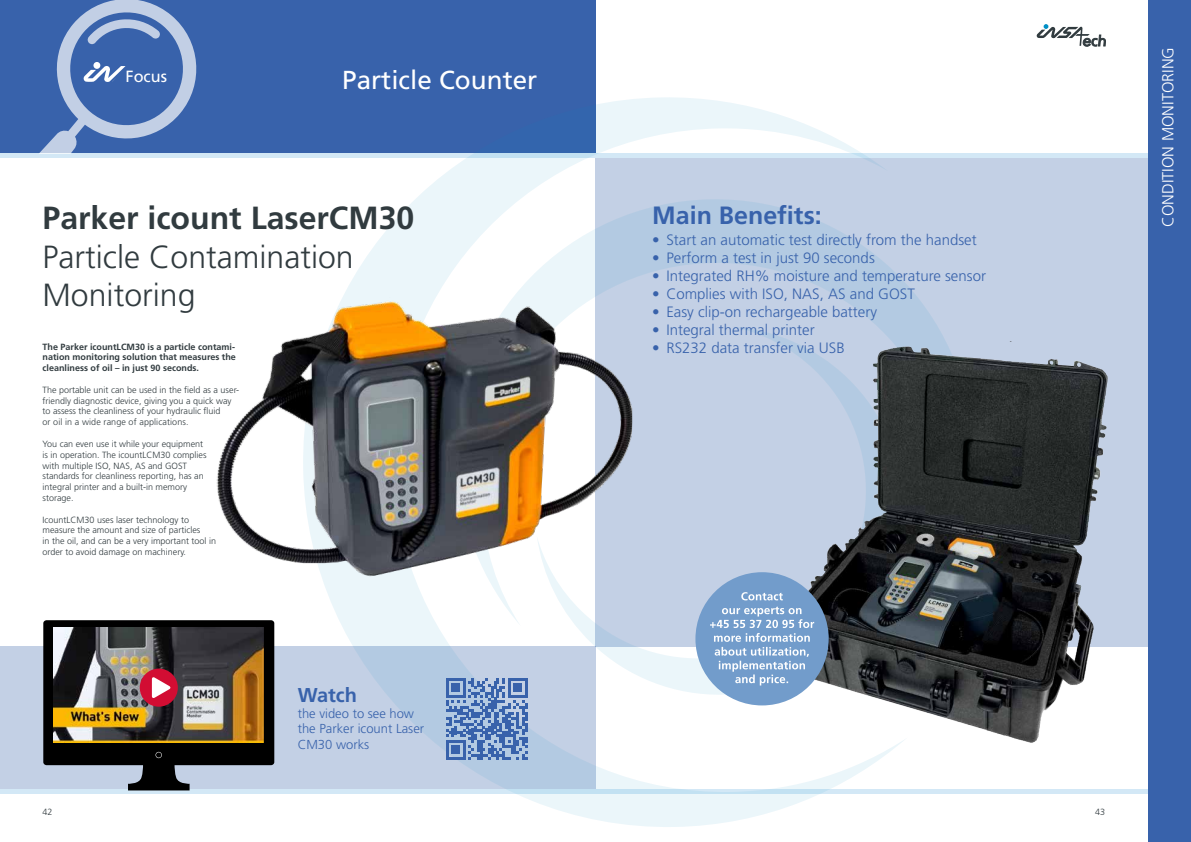
<style>
.page{position:relative;width:1191px;height:842px;background:#fff}
.page>*{position:absolute;margin:0;border:0;box-sizing:border-box;transform-origin:0 0}
.t1{font:300 32px/38.4px "Frutiger";color:#313b3f}
.t2{font:700 32px "Frutiger";color:#313b3f}
.t3{font:26px "Frutiger";color:#fff}
.t4{font:700 25px "Frutiger";color:#3862ab}
.t5{font:700 20px "Frutiger";color:#3862ab}
.t6{font:16.2px "Frutiger";color:#fff}
.t7{font:300 16px "Frutiger";color:#fff}
.t8{font:300 15px "Frutiger";color:#3862ab}
.t9{font:300 13px/15.6px "Frutiger";color:#3862ab}
.t10{font:300 9px/10.8px "Frutiger";color:#313b3f}
.t11{font:700 9px/10.8px "Frutiger";color:#313b3f;text-align:justify}
</style>
<div class="page">
<div style="left:595px;top:157px;width:596px;height:489px;background:#c3d0e5"></div>
<div style="left:0;top:0;width:595px;height:153px;background:#3862ab"></div>
<div style="left:0;top:646px;width:595px;height:143px;background:#c3d0e5"></div>
<hr style="left:0;top:153px;width:1191px;height:4px;background:#d3e8f6">
<div style="left:0;top:789px;width:1191px;height:5px;background:#d3e8f6"></div>
<div style="left:1148px;top:0;width:43px;height:842px;background:#3862ab"></div>
<svg style="left:300px;top:96px;width:607px;height:731px"></svg>
<svg style="left:455px;top:197px;width:491px;height:429px"></svg>
<svg style="left:537px;top:327px;width:375px;height:372px"></svg>
<svg style="left:446px;top:678px;width:81px;height:82px"></svg>
<svg style="left:1036px;top:24px;width:69px;height:22px"></svg>
<svg style="left:39px;top:0;width:158px;height:153px"></svg>
<img style="left:780px;top:342px;width:351px;height:412px">
<div style="left:695px;top:572px;width:133px;height:133px;background:#729ccb;border-radius:50%"></div>
<svg style="left:710px;top:606px;width:104px;height:79px"></svg>
<svg style="left:741px;top:592px;width:42px;height:8px"></svg>
<div style="left:43px;top:620px;width:231px;height:145px;background:#000;border-radius:3px"></div>
<img style="left:54px;top:628px;width:209px;height:114px">
<div style="left:140px;top:669px;width:38px;height:38px;background:#d20d33;border-radius:50%"></div>
<svg style="left:152px;top:677px;width:19px;height:21px"></svg>
<svg style="left:128px;top:752px;width:62px;height:38px"></svg>
<img style="left:216px;top:281px;width:429px;height:308px">
<h3 class="t6" style="left:126px;top:67px;width:43px">Focus</h3>
<h2 class="t3" style="left:342px;top:65px;width:197px">Particle Counter</h2>
<h1 class="t2" style="left:43px;top:199px;width:373px">Parker icount LaserCM30</h1>
<h1 class="t1" style="left:43px;top:237px;width:313px">Particle Contamination<br>Monitoring</h1>
<p class="t11" style="left:43px;top:341px;width:195px">The Parker icountLCM30 is a particle contami&shy;nation monitoring solution that measures the cleanliness of oil – in just 90 seconds.</p>
<p class="t10" style="left:43px;top:384px;width:198px">The portable unit can be used in the field as a user&shy;friendly diagnostic device, giving you a quick way to assess the cleanliness of your hydraulic fluid<br>or oil in a wide range of applications.</p>
<p class="t10" style="left:43px;top:438px;width:166px">You can even use it while your equipment is in operation. The icountLCM30 complies with multiple ISO, NAS, AS and GOST standards for cleanliness reporting, has an integral printer and a built-in memory storage.</p>
<p class="t10" style="left:43px;top:514px;width:175px">IcountLCM30 uses laser technology to measure the amount and size of particles<br>in the oil, and can be a very important tool in order to avoid damage on machinery.</p>
<h3 class="t5" style="left:298px;top:683px;width:61px">Watch</h3>
<h3 class="t9" style="left:298px;top:705px;width:128px">the video to see how the Parker icount Laser<br>CM30 works</h3>
<h3 class="t4" style="left:652px;top:200px;width:171px">Main Benefits:</h3>
<h3 class="t8" style="left:652px;top:231px;width:326px">• Start an automatic test directly from the handset</h3>
<h3 class="t8" style="left:652px;top:249px;width:224px">• Perform a test in just 90 seconds</h3>
<h3 class="t8" style="left:652px;top:267px;width:335px">• Integrated RH% moisture and temperature sensor</h3>
<h3 class="t8" style="left:652px;top:285px;width:264px">• Complies with ISO, NAS, AS and GOST</h3>
<h3 class="t8" style="left:652px;top:303px;width:226px">• Easy clip-on rechargeable battery</h3>
<h3 class="t8" style="left:652px;top:321px;width:164px">• Integral thermal printer</h3>
<h3 class="t8" style="left:652px;top:339px;width:194px">• RS232 data transfer via USB</h3>
<p class="t10" style="left:43px;top:806px;width:12px">42</p>
<p class="t10" style="left:1095px;top:806px;width:12px">43</p>
<h3 class="t7" style="left:1159px;top:227px;width:181px;rotate:-90deg">CONDITION MONITORING</h3>
</div>
